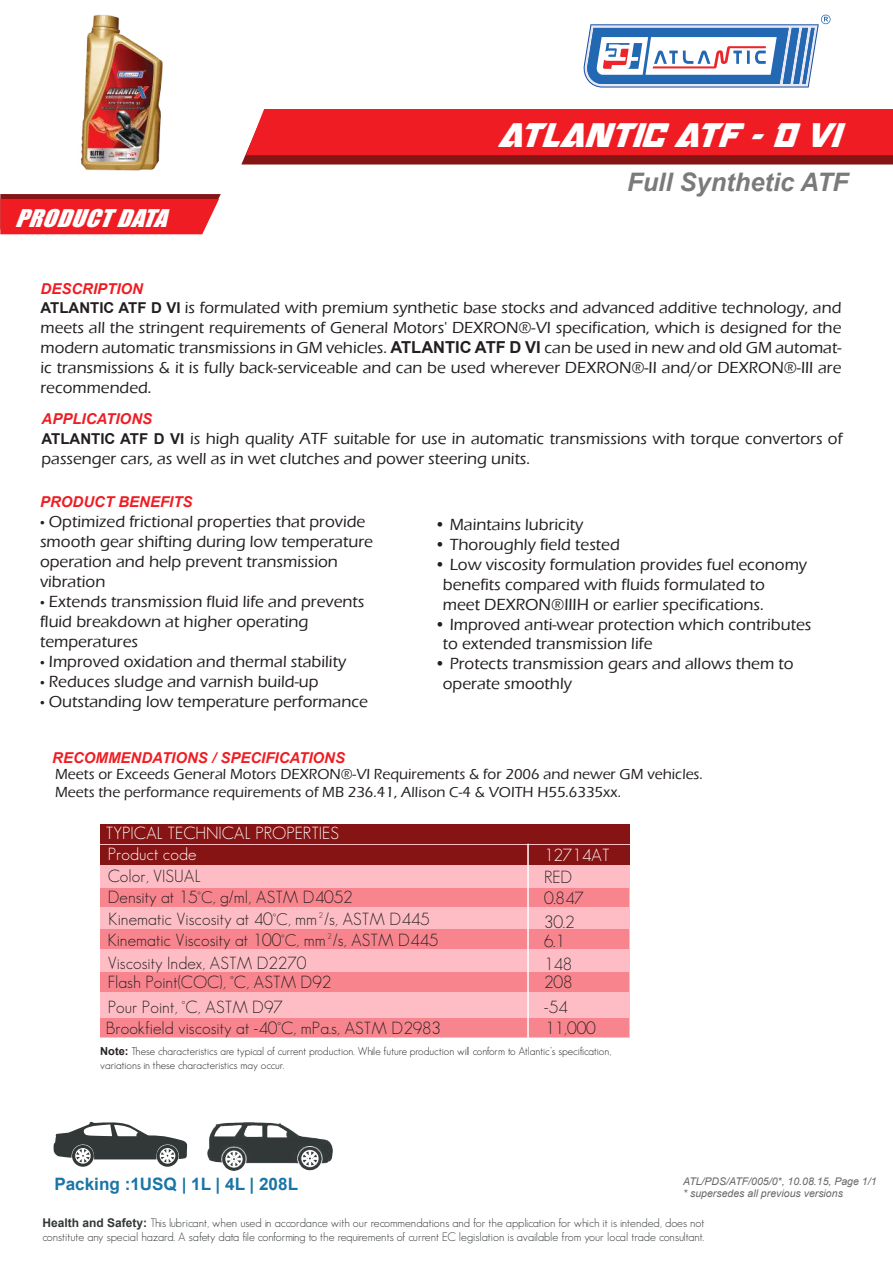
<style>
.page{position:relative;width:893px;height:1263px;background:#fff}
.page>*{position:absolute;margin:0;border:0;box-sizing:border-box;transform-origin:0 0}
.t1{font:italic condensed 45px "Oceanic Drift";color:#fff}
.t2{font:italic 700 25.5px "Arial";color:#7b7a7b}
.t3{font:italic 22.35px "Impact";color:#fff;scale:1.12 1}
.t4{font:300 17.25px/23.2px "Geosans";color:#262122}
.t5{font:300 17.25px "Geosans";color:#fff}
.t6{font:700 17.1px "Arial";color:#1a75a7}
.t7{font:500 16.65px/20px "Eras ITC";color:#241f1f}
.t8{font:500 16.5px/19.8px "Eras ITC";color:#241f1f;text-align:justify}
.t9{font:500 15px/18px "Eras ITC";color:#241f1f}
.t10{font:italic 700 15px "Arial";color:#ef1d23}
.t11{font:300 12px/14.4px "Geosans";color:#323738}
.t12{font:300 11.1px/13.2px "Geosans";color:#262122}
.t13{font:italic 10.5px/12.6px "Arial";color:#686668}
.s1{font-family:"Arial";font-weight:700;font-size:15px}
.s2{font-family:"Arial";font-weight:700}
.s3{font-family:"Myriad Pro";font-weight:400}
.s4{font-size:16.35px}
</style>
<div class="page">
<svg style="left:583px;top:15px;width:247px;height:73px"></svg>
<svg style="left:241px;top:109px;width:652px;height:55px;background:#de2025"></svg>
<svg style="left:0;top:194px;width:221px;height:40px;background:#e2252a"></svg>
<div style="left:100px;top:825px;width:529px;height:212px;background:#febdc4"></div>
<div style="left:100px;top:824px;width:529px;height:20px;background:#861415"></div>
<div style="left:100px;top:846px;width:530px;height:19px;background:#861415"></div>
<div style="left:100px;top:888px;width:529px;height:19px;background:#f8858e"></div>
<div style="left:100px;top:930px;width:529px;height:19px;background:#f8858e"></div>
<div style="left:100px;top:972px;width:529px;height:19px;background:#f8858e"></div>
<div style="left:100px;top:1018px;width:529px;height:19px;background:#f8858e"></div>
<hr style="left:527px;top:844px;width:2px;height:194px;background:#fff">
<svg style="left:53px;top:1121px;width:134px;height:46px"></svg>
<img style="left:207px;top:1122px;width:126px;height:49px">
<img style="left:81px;top:14px;width:82px;height:157px">
<h1 class="t1" style="left:497px;top:115px;width:343px">ATLANTIC ATF – D VI</h1>
<h3 class="t3" style="left:15px;top:201px;width:148px">PRODUCTDATA</h3>
<h2 class="t2" style="left:627px;top:165px;width:223px">Full Synthetic ATF</h2>
<p class="t10" style="left:41px;top:278px;width:104px">DESCRIPTION</p>
<p class="t8" style="left:41px;top:298px;width:802px"><span class="s1">ATLANTIC ATF D VI</span> is formulated with premium synthetic base stocks and advanced additive technology, and meets all the stringent requirements of General Motors' DEXRON®-VI specification, which is designed for the modern automatic transmissions in GM vehicles. <span class="s2">ATLANTIC ATF D VI</span> can be used in new and old GM automat&shy;ic transmissions &amp; it is fully back-serviceable and can be used wherever DEXRON®-II and/or DEXRON®-III are recommended.</p>
<p class="t10" style="left:42px;top:409px;width:112px">APPLICATIONS</p>
<p class="t8" style="left:42px;top:429px;width:802px"><span class="s1">ATLANTIC ATF D VI</span> is high quality ATF suitable for use in automatic transmissions with torque convertors of passenger cars, as well as in wet clutches and power steering units.</p>
<p class="t10" style="left:40px;top:492px;width:154px">PRODUCT BENEFITS</p>
<p class="t7" style="left:40px;top:512px;width:334px"><span class="s3">•</span> Optimized frictional properties that provide smooth gear shifting during low temperature operation and help prevent transmission vibration</p>
<p class="t7" style="left:40px;top:592px;width:326px"><span class="s3">•</span> Extends transmission fluid life and prevents fluid breakdown at higher operating temperatures</p>
<p class="t7" style="left:40px;top:651px;width:308px"><span class="s3">•</span> Improved oxidation and thermal stability</p>
<p class="t7" style="left:40px;top:671px;width:280px"><span class="s3">•</span> Reduces sludge and varnish build-up</p>
<p class="t7" style="left:40px;top:691px;width:329px"><span class="s3">•</span> Outstanding low temperature performance</p>
<p class="t7" style="left:434px;top:514px;width:150px">• Maintains lubricity</p>
<p class="t7" style="left:434px;top:534px;width:187px">• Thoroughly field tested</p>
<p class="t7" style="left:443px;top:554px;width:366px;text-indent:-8px">• Low viscosity formulation provides fuel economy benefits compared with fluids formulated to<br>meet DEXRON®IIIH or earlier specifications.</p>
<p class="t7" style="left:443px;top:614px;width:370px;text-indent:-8px">• Improved anti-wear protection which contributes to extended transmission life</p>
<p class="t7" style="left:443px;top:654px;width:352px;text-indent:-8px">• Protects transmission gears and allows them to operate smoothly</p>
<p class="t10" style="left:52px;top:748px;width:294px">RECOMMENDATIONS / SPECIFICATIONS</p>
<p class="t9" style="left:55px;top:765px;width:649px">Meets or Exceeds General Motors DEXRON®-VI Requirements &amp; for 2006 and newer GM vehicles.<br>Meets the performance requirements of MB 236.41, Allison C-4 &amp; VOITH H55.6335xx.</p>
<p class="t5" style="left:106px;top:824px;width:235px">TYPICAL TECHNICAL PROPERTIES</p>
<p class="t5" style="left:108px;top:844px;width:90px">Product code</p>
<p class="t4" style="left:108px;top:864px;width:95px">Color, VISUAL</p>
<p class="t4" style="left:544px;top:866px;width:30px">RED</p>
<p class="t4" style="left:108px;top:886px;width:246px">Density at 15<span class="s4">°C</span>, g/ml, ASTM D4052</p>
<p class="t4" style="left:108px;top:929px;width:332px">Kinematic Viscosity at 100<span class="s4">°C</span>, mm²/s, ASTM D445</p>
<p class="t5" style="left:544px;top:845px;width:67px">12714AT</p>
<p class="t4" style="left:544px;top:887px;width:41px">0.847<br>30.2</p>
<p class="t4" style="left:544px;top:930px;width:30px;line-height:22.8px">6.1<br>148</p>
<p class="t4" style="left:544px;top:969px;width:30px;line-height:25.2px">208 -54</p>
<p class="t4" style="left:545px;top:1016px;width:52px">11,000</p>
<p class="t4" style="left:109px;top:907px;width:322px">Kinematic Viscosity at 40<span class="s4">°C</span>, mm²/s, ASTM D445</p>
<p class="t4" style="left:108px;top:953px;width:225px;line-height:19.8px">Viscosity Index, ASTM D2270<br>Flash Point(COC), °C, ASTM D92</p>
<p class="t4" style="left:106px;top:997px;width:337px;line-height:20.7px">Pour Point, °C, ASTM D97<br>Brookfield viscosity at -40°C, mPa.s, ASTM D2983</p>
<p class="t12" style="left:100px;top:1045px;width:513px"><span class="s2">Note:</span> These characteristics are typical of current production. While future production will conform to Atlantic’s specification, variations in these characteristics may occur.</p>
<p class="t6" style="left:54px;top:1171px;width:245px">Packing :1USQ | 1L | 4L | 208L</p>
<p class="t13" style="left:683px;top:1175px;width:195px">ATL/PDS/ATF/005/0*, 10.08.15, Page 1/1 * supersedes all previous versions</p>
<p class="t11" style="left:42px;top:1215px;width:664px"><span class="s2">Health and Safety:</span> This lubricant, when used in accordance with our recommendations and for the application for which it is intended, does not constitute any special hazard. A safety data file conforming to the requirements of current EC legislation is available from your local trade consultant.</p>
</div>
